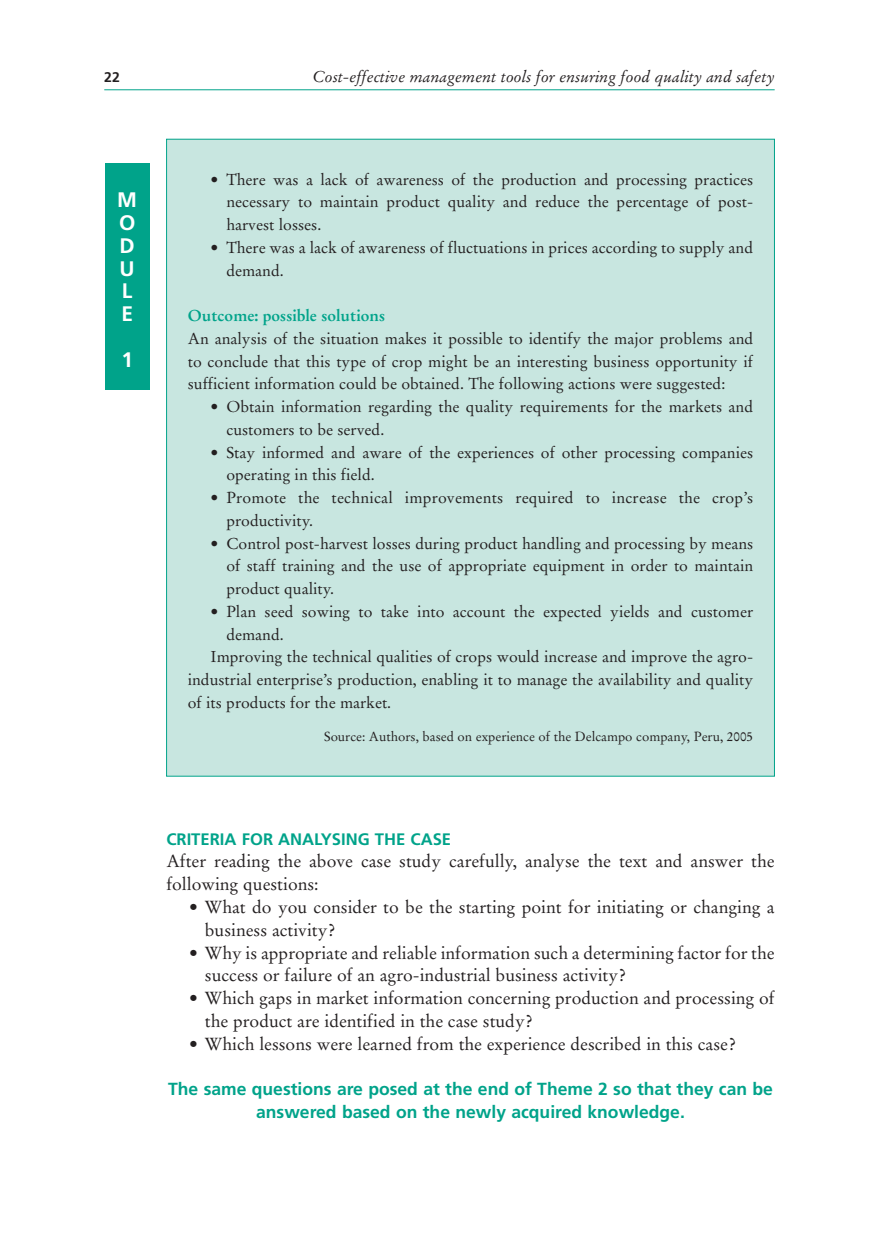
<style>
.page{position:relative;width:874px;height:1241px;background:#fff}
.page>*{position:absolute;margin:0;border:0;box-sizing:border-box;transform-origin:0 0}
.t1{font:700 21px/22.8px "Frutiger LT Std";color:#fff}
.t2{font:17.5px/22.8px "Stempel Garamond LT Std";color:#231f20}
.t3{font:700 17.5px/22.8px "Frutiger LT Std";color:#00a38a;text-align:center}
.t4{font:700 16.62px "Frutiger LT Std";color:#00a38a}
.t5{font:15.75px/22.8px "Stempel Garamond LT Std";color:#231f20}
.t6{font:italic 15.75px "Stempel Garamond LT Std";color:#231f20}
.t7{font:700 15.75px "Stempel Garamond LT Std";color:#00a38a}
.t8{font:700 14px "Frutiger LT Std";color:#231f20}
.t9{font:13.12px "Stempel Garamond LT Std";color:#231f20}
</style>
<div class="page">
<hr style="left:104px;top:89px;width:670px;height:1px;background:#00a38a">
<div style="left:105px;top:163px;width:44px;height:226px;background:#00a38a"></div>
<div style="left:166px;top:139px;width:608px;height:637px;background:#c8e6e0"></div>
<p class="t8" style="left:104px;top:69px;width:17px">22</p>
<p class="t6" style="left:312px;top:67px;width:463px">Cost-effective management tools for ensuring food quality and safety</p>
<h1 class="t1" style="left:117px;top:189px;width:21px">M<br>O<br>D<br>U<br>L<br>E</h1>
<h1 class="t1" style="left:121px;top:348px;width:13px">1</h1>
<p class="t5" style="left:226px;top:168px;width:528px;text-align:justify;text-indent:-16px">• There was a lack of awareness of the production and processing practices necessary to maintain product quality and reduce the percentage of post&shy;harvest losses.</p>
<p class="t5" style="left:226px;top:236px;width:528px;text-indent:-16px">• There was a lack of awareness of fluctuations in prices according to supply and demand.</p>
<p class="t7" style="left:188px;top:306px;width:199px">Outcome: possible solutions</p>
<p class="t5" style="left:188px;top:327px;width:566px;text-align:justify">An analysis of the situation makes it possible to identify the major problems and to conclude that this type of crop might be an interesting business opportunity if sufficient information could be obtained. The following actions were suggested:</p>
<p class="t5" style="left:226px;top:395px;width:528px;text-indent:-16px">• Obtain information regarding the quality requirements for the markets and customers to be served.</p>
<p class="t5" style="left:226px;top:441px;width:528px;text-indent:-16px">• Stay informed and aware of the experiences of other processing companies operating in this field.</p>
<p class="t5" style="left:226px;top:486px;width:528px;text-indent:-16px">• Promote the technical improvements required to increase the crop’s productivity.</p>
<p class="t5" style="left:226px;top:532px;width:528px;text-align:justify;text-indent:-16px">• Control post-harvest losses during product handling and processing by means of staff training and the use of appropriate equipment in order to maintain product quality.</p>
<p class="t5" style="left:210px;top:600px;width:544px">• Plan seed sowing to take into account the expected yields and customer</p>
<p class="t5" style="left:226px;top:623px;width:59px">demand.</p>
<p class="t5" style="left:210px;top:645px;width:544px">Improving the technical qualities of crops would increase and improve the agro-</p>
<p class="t5" style="left:188px;top:668px;width:566px">industrial enterprise’s production, enabling it to manage the availability and quality</p>
<p class="t5" style="left:188px;top:691px;width:205px">of its products for the market.</p>
<p class="t9" style="left:324px;top:729px;width:430px">Source: Authors, based on experience of the Delcampo company, Peru, 2005</p>
<p class="t4" style="left:166px;top:829px;width:20px">Criteria</p>
<p class="t4" style="left:241px;top:829px;width:11px">for</p>
<p class="t4" style="left:278px;top:829px;width:13px">anal</p>
<p class="t4" style="left:320px;top:829px;width:22px">ysing</p>
<p class="t4" style="left:374px;top:829px;width:11px">the</p>
<p class="t4" style="left:410px;top:829px;width:11px">case</p>
<p class="t2" style="left:166px;top:850px;width:609px">After reading the above case study carefully, analyse the text and answer the following questions:</p>
<p class="t2" style="left:205px;top:895px;width:571px;text-indent:-16px">• What do you consider to be the starting point for initiating or changing a business activity?</p>
<p class="t2" style="left:205px;top:941px;width:571px;text-indent:-16px">• Why is appropriate and reliable information such a determining factor for the success or failure of an agro-industrial business activity?</p>
<p class="t2" style="left:205px;top:986px;width:571px;text-indent:-16px">• Which gaps in market information concerning production and processing of the product are identified in the case study?</p>
<p class="t2" style="left:189px;top:1032px;width:548px">• Which lessons were learned from the experience described in this case?</p>
<p class="t3" style="left:168px;top:1077px;width:606px">The same questions are posed at the end of Theme 2 so that they can be answered based on the newly acquired knowledge.</p>
</div>
